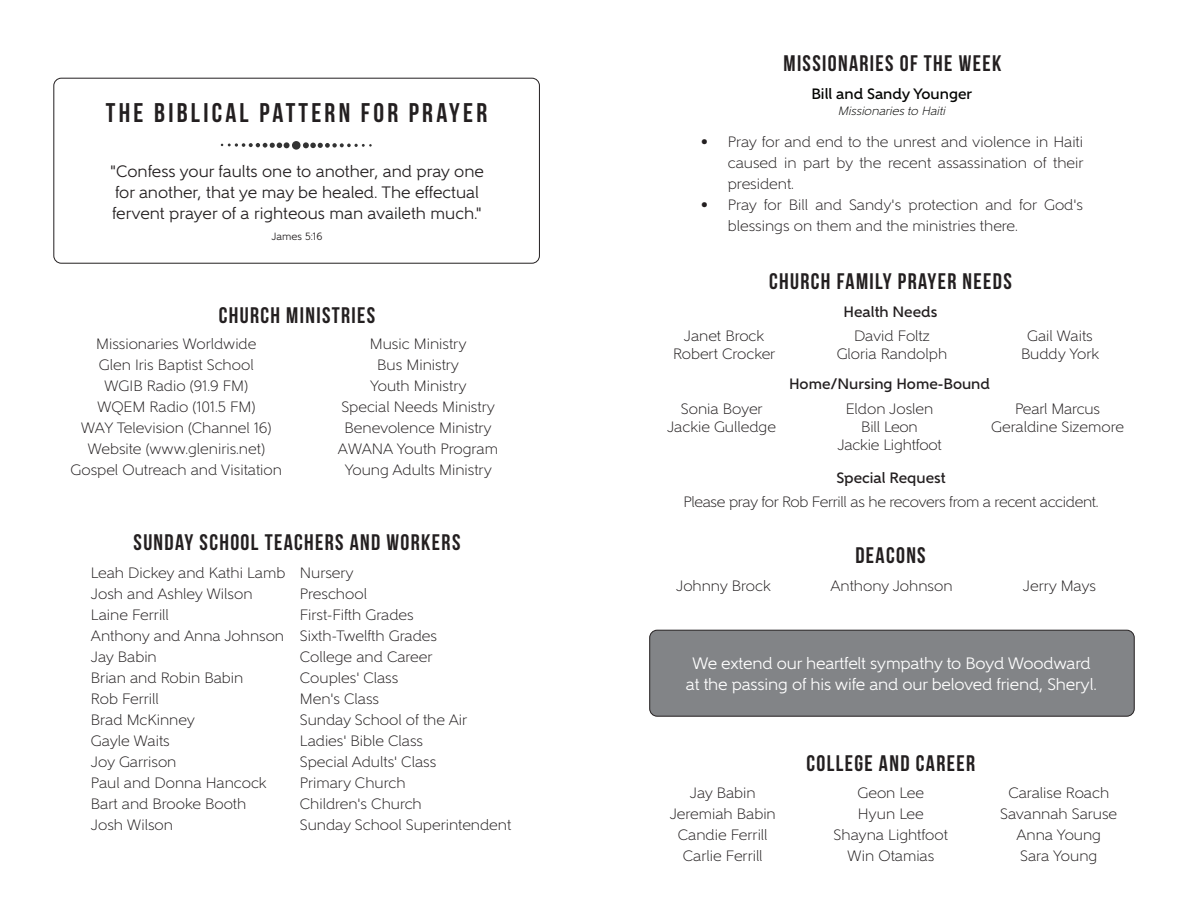
<style>
.page{position:relative;width:1188px;height:918px;background:#fff}
.page>*{position:absolute;margin:0;border:0;box-sizing:border-box;transform-origin:0 0}
.Bebas_Title{font:27px "Bebas Neue";letter-spacing:.12em;color:#231f20}
.Bebas_Title-2{font:22.5px "Bebas Neue";letter-spacing:.06em;color:#231f20}
.t1{font:16.5px "Gentleman 500";color:#231f20}
.t2{font:16.5px "Gentleman 500";letter-spacing:-.01em;color:#fff}
.Gentleman_Body{font:300 15px/21px "Gentleman 400";color:#231f20}
.Gentleman_Body-2{font:300 15px "Gentleman 400";letter-spacing:-.02em;color:#231f20}
.t3{font:500 15px "Gentleman 700";color:#231f20}
.t4{font:500 15px "Gentleman 700";color:#040503}
.t5{font:italic 300 12px "Gentleman 400";color:#040503}
.t6{font:10.5px "Gentleman 500";color:#231f20}
</style>
<div class="page">
<div style="left:650px;top:630px;width:484px;height:86px;background:#828487;border-radius:8px"></div>
<div style="left:650px;top:630px;width:484px;height:86px;border:1px solid #231f20;border-radius:8px"></div>
<div style="left:54px;top:78px;width:486px;height:185px;border:1px solid #231f20;border-radius:8px"></div>
<svg style="left:303px;top:142px;width:69px;height:6px"></svg>
<svg style="left:221px;top:142px;width:69px;height:6px"></svg>
<div style="left:292px;top:141px;width:9px;height:9px;background:#333;border-radius:50%"></div>
<p class="Bebas_Title" style="left:106px;top:98px;width:383px">THE BIBLICAL PATTERN FOR PRAYER</p>
<p class="t1" style="left:110px;top:162px;width:375px">"Confess your faults one to another, and pray one</p>
<p class="t1" style="left:115px;top:183px;width:365px">for another, that ye may be healed. The effectual</p>
<p class="t1" style="left:112px;top:204px;width:371px">fervent prayer of a righteous man availeth much."</p>
<p class="t6" style="left:272px;top:230px;width:52px">James 5:16</p>
<p class="Bebas_Title-2" style="left:219px;top:303px;width:158px">CHURCH MINISTRIES</p>
<p class="Gentleman_Body" style="left:96px;top:334px;width:162px">Missionaries Worldwide</p>
<p class="Gentleman_Body" style="left:99px;top:355px;width:156px">Glen Iris Baptist School</p>
<p class="Gentleman_Body" style="left:104px;top:376px;width:146px">WGIB Radio (91.9 FM)</p>
<p class="Gentleman_Body" style="left:97px;top:397px;width:160px">WQEM Radio (101.5 FM)</p>
<p class="Gentleman_Body" style="left:81px;top:418px;width:192px">WAY Television (Channel 16)</p>
<p class="Gentleman_Body" style="left:87px;top:439px;width:179px">Website (www.gleniris.net)</p>
<p class="Gentleman_Body" style="left:70px;top:460px;width:213px">Gospel Outreach and Visitation</p>
<p class="Gentleman_Body" style="left:370px;top:333px;width:98px">Music Ministry</p>
<p class="Gentleman_Body" style="left:377px;top:354px;width:83px">Bus Ministry</p>
<p class="Gentleman_Body" style="left:370px;top:375px;width:98px">Youth Ministry</p>
<p class="Gentleman_Body" style="left:341px;top:396px;width:155px">Special Needs Ministry<br>Benevolence Ministry</p>
<p class="Gentleman_Body" style="left:338px;top:438px;width:162px">AWANA Youth Program</p>
<p class="Gentleman_Body" style="left:344px;top:459px;width:149px">Young Adults Ministry</p>
<p class="Bebas_Title-2" style="left:134px;top:530px;width:328px">SUNDAY SCHOOL TEACHERS AND WORKERS</p>
<p class="Gentleman_Body" style="left:91px;top:563px;width:196px">Leah Dickey and Kathi Lamb</p>
<p class="Gentleman_Body" style="left:91px;top:584px;width:163px">Josh and Ashley Wilson</p>
<p class="Gentleman_Body" style="left:91px;top:605px;width:79px">Laine Ferrill</p>
<p class="Gentleman_Body" style="left:91px;top:626px;width:195px">Anthony and Anna Johnson</p>
<p class="Gentleman_Body" style="left:91px;top:647px;width:67px">Jay Babin</p>
<p class="Gentleman_Body" style="left:91px;top:668px;width:154px">Brian and Robin Babin</p>
<p class="Gentleman_Body" style="left:91px;top:689px;width:69px">Rob Ferrill</p>
<p class="Gentleman_Body" style="left:91px;top:710px;width:105px">Brad McKinney</p>
<p class="Gentleman_Body" style="left:91px;top:731px;width:80px">Gayle Waits</p>
<p class="Gentleman_Body" style="left:91px;top:752px;width:87px">Joy Garrison</p>
<p class="Gentleman_Body" style="left:91px;top:773px;width:177px">Paul and Donna Hancock</p>
<p class="Gentleman_Body" style="left:91px;top:794px;width:157px">Bart and Brooke Booth</p>
<p class="Gentleman_Body" style="left:91px;top:815px;width:84px">Josh Wilson</p>
<p class="Gentleman_Body" style="left:300px;top:563px;width:55px">Nursery</p>
<p class="Gentleman_Body" style="left:300px;top:584px;width:69px">Preschool</p>
<p class="Gentleman_Body" style="left:300px;top:605px;width:115px">First-Fifth Grades</p>
<p class="Gentleman_Body" style="left:300px;top:626px;width:139px">Sixth-Twelfth Grades</p>
<p class="Gentleman_Body" style="left:300px;top:647px;width:134px">College and Career</p>
<p class="Gentleman_Body" style="left:300px;top:668px;width:100px">Couples' Class</p>
<p class="Gentleman_Body" style="left:300px;top:689px;width:81px">Men's Class</p>
<p class="Gentleman_Body" style="left:300px;top:710px;width:169px">Sunday School of the Air</p>
<p class="Gentleman_Body" style="left:300px;top:731px;width:125px">Ladies' Bible Class</p>
<p class="Gentleman_Body" style="left:300px;top:752px;width:138px">Special Adults' Class</p>
<p class="Gentleman_Body" style="left:300px;top:773px;width:107px">Primary Church</p>
<p class="Gentleman_Body" style="left:300px;top:794px;width:123px">Children's Church</p>
<p class="Gentleman_Body" style="left:300px;top:815px;width:213px">Sunday School Superintendent</p>
<p class="Bebas_Title-2" style="left:784px;top:51px;width:219px">MISSIONARIES OF THE WEEK</p>
<p class="t4" style="left:811px;top:85px;width:162px">Bill and Sandy Younger</p>
<p class="t5" style="left:838px;top:104px;width:112px">Missionariesto Haiti</p>
<p class="Gentleman_Body" style="left:728px;top:131px;width:357px;text-align:justify;text-indent:-27px">• Pray for and end to the unrest and violence in Haiti caused in part by the recent assassination of their president.</p>
<p class="Gentleman_Body" style="left:728px;top:194px;width:357px;text-indent:-27px">• Pray for Bill and Sandy's protection and for God's blessings on them and the ministries there.</p>
<p class="Bebas_Title-2" style="left:769px;top:269px;width:244px">CHURCH FAMILY PRAYER NEEDS</p>
<p class="t3" style="left:844px;top:303px;width:95px">Health Needs</p>
<p class="Gentleman_Body" style="left:684px;top:325px;width:82px">Janet Brock</p>
<p class="Gentleman_Body" style="left:673px;top:343px;width:104px">Robert Crocker</p>
<p class="Gentleman_Body" style="left:854px;top:325px;width:77px">David Foltz</p>
<p class="Gentleman_Body" style="left:837px;top:343px;width:112px">Gloria Randolph</p>
<p class="t3" style="left:789px;top:375px;width:202px">Home/Nursing Home-Bound</p>
<p class="Gentleman_Body" style="left:1027px;top:325px;width:67px">Gail Waits</p>
<p class="Gentleman_Body" style="left:1021px;top:343px;width:80px">Buddy York</p>
<p class="Gentleman_Body" style="left:681px;top:398px;width:83px">Sonia Boyer</p>
<p class="Gentleman_Body" style="left:667px;top:416px;width:110px">Jackie Gulledge</p>
<p class="Gentleman_Body" style="left:846px;top:398px;width:89px">Eldon Joslen</p>
<p class="Gentleman_Body" style="left:861px;top:416px;width:58px">Bill Leon</p>
<p class="Gentleman_Body" style="left:837px;top:434px;width:106px">Jackie Lightfoot</p>
<p class="Gentleman_Body" style="left:1015px;top:398px;width:86px">Pearl Marcus</p>
<p class="Gentleman_Body" style="left:991px;top:416px;width:134px">Geraldine Sizemore</p>
<p class="t3" style="left:836px;top:469px;width:111px">Special Request</p>
<p class="Gentleman_Body-2" style="left:683px;top:493px;width:417px">Please pray for Rob Ferrill as he recovers from a recent accident.</p>
<p class="Bebas_Title-2" style="left:855px;top:543px;width:72px">DEACONS</p>
<p class="Gentleman_Body" style="left:676px;top:575px;width:96px">Johnny Brock</p>
<p class="Gentleman_Body" style="left:830px;top:575px;width:124px">Anthony Johnson</p>
<p class="Gentleman_Body" style="left:1023px;top:575px;width:74px">Jerry Mays</p>
<p class="t2" style="left:692px;top:653px;width:400px">We extend our heartfelt sympathy to Boyd Woodward</p>
<p class="t2" style="left:686px;top:675px;width:412px">at the passing of his wife and our beloved friend, Sheryl.</p>
<p class="Gentleman_Body" style="left:690px;top:782px;width:67px">Jay Babin</p>
<p class="Gentleman_Body" style="left:670px;top:803px;width:108px">Jeremiah Babin</p>
<p class="Gentleman_Body" style="left:678px;top:824px;width:91px">Candie Ferrill</p>
<p class="Gentleman_Body" style="left:683px;top:845px;width:81px">Carlie Ferrill</p>
<p class="Bebas_Title-2" style="left:807px;top:751px;width:170px">COLLEGE AND CAREER</p>
<p class="Gentleman_Body" style="left:857px;top:782px;width:68px">Geon Lee</p>
<p class="Gentleman_Body" style="left:858px;top:803px;width:68px">Hyun Lee</p>
<p class="Gentleman_Body" style="left:834px;top:824px;width:116px">Shayna Lightfoot</p>
<p class="Gentleman_Body" style="left:847px;top:845px;width:89px">Win Otamias</p>
<p class="Gentleman_Body" style="left:1008px;top:782px;width:102px">Caralise Roach</p>
<p class="Gentleman_Body" style="left:1000px;top:803px;width:119px">Savannah Saruse</p>
<p class="Gentleman_Body" style="left:1016px;top:824px;width:86px">Anna Young</p>
<p class="Gentleman_Body" style="left:1020px;top:845px;width:79px">Sara Young</p>
</div>
